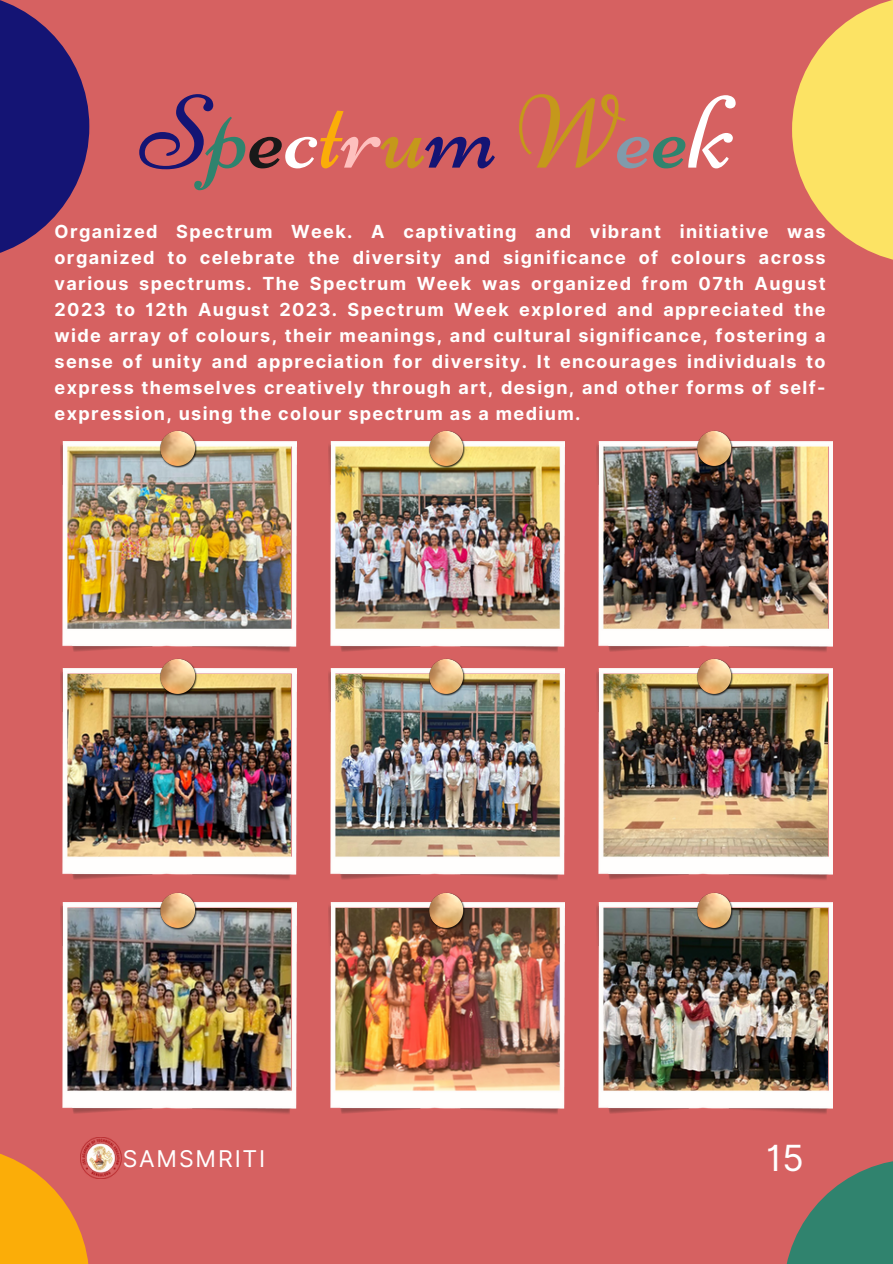
<style>
.page{position:relative;width:893px;height:1264px;background:#fff}
.page>*{position:absolute;margin:0;border:0;box-sizing:border-box;transform-origin:0 0}
.t1{font:104.25px "Niconne";color:#141474}
.t2{font:36px "Inter";color:#fff}
.t3{font:23.1px "Inter";letter-spacing:.075em;color:#fff}
.t4{font:700 18px/25.8px "Inter";letter-spacing:.075em;color:#fff;text-align:justify}
.s1{color:#30836e}
.s2{color:#191919}
.s3{color:#fff}
.s4{color:#fbad08}
.s5{color:#fec0be}
.s6{color:#c5981b}
.s7{color:#809bab}
</style>
<div class="page">
<div style="left:0;top:0;width:892px;height:1263px;background:#d66161"></div>
<img style="left:60px;top:902px;width:236px;height:212px">
<img style="left:328px;top:902px;width:236px;height:212px">
<img style="left:160px;top:892px;width:37px;height:38px">
<img style="left:428px;top:892px;width:37px;height:38px">
<img style="left:596px;top:902px;width:236px;height:212px">
<img style="left:696px;top:892px;width:37px;height:38px">
<img style="left:60px;top:669px;width:236px;height:211px">
<img style="left:328px;top:669px;width:236px;height:211px">
<img style="left:160px;top:658px;width:37px;height:38px">
<img style="left:428px;top:658px;width:37px;height:38px">
<img style="left:596px;top:669px;width:236px;height:211px">
<img style="left:696px;top:658px;width:37px;height:38px">
<img style="left:60px;top:441px;width:236px;height:211px">
<img style="left:328px;top:441px;width:236px;height:211px">
<img style="left:160px;top:430px;width:37px;height:39px">
<img style="left:428px;top:430px;width:37px;height:39px">
<img style="left:596px;top:441px;width:236px;height:211px">
<img style="left:696px;top:430px;width:37px;height:39px">
<img style="left:84px;top:1137px;width:38px;height:41px">
<svg style="left:0;top:0;width:89px;height:253px;fill:#141474"></svg>
<svg style="left:792px;top:0;width:100px;height:260px;fill:#fce364"></svg>
<svg style="left:0;top:1145px;width:89px;height:118px;fill:#fbad08"></svg>
<svg style="left:787px;top:1161px;width:105px;height:102px;fill:#30836e"></svg>
<p class="t1" style="left:140px;top:71px;width:594px">S<span class="s1">p</span><span class="s2">e</span><span class="s3">c</span><span class="s4">t</span><span class="s5">r</span><span class="s6">u</span>m <span class="s6">W</span><span class="s7">e</span><span class="s1">e</span><span class="s3">k</span></p>
<p class="t4" style="left:55px;top:219px;width:772px">Organized Spectrum Week. A captivating and vibrant initiative was organized to celebrate the diversity and significance of colours across various spectrums. The Spectrum Week was organized from 07th August 2023 to 12th August 2023. Spectrum Week explored and appreciated the wide array of colours, their meanings, and cultural significance, fostering a sense of unity and appreciation for diversity. It encourages individuals to express themselves creatively through art, design, and other forms of self&shy;expression, using the colour spectrum as a medium.</p>
<p class="t3" style="left:123px;top:1144px;width:144px">SAMSMRITI</p>
<h2 class="t2" style="left:766px;top:1136px;width:39px">15</h2>
</div>
